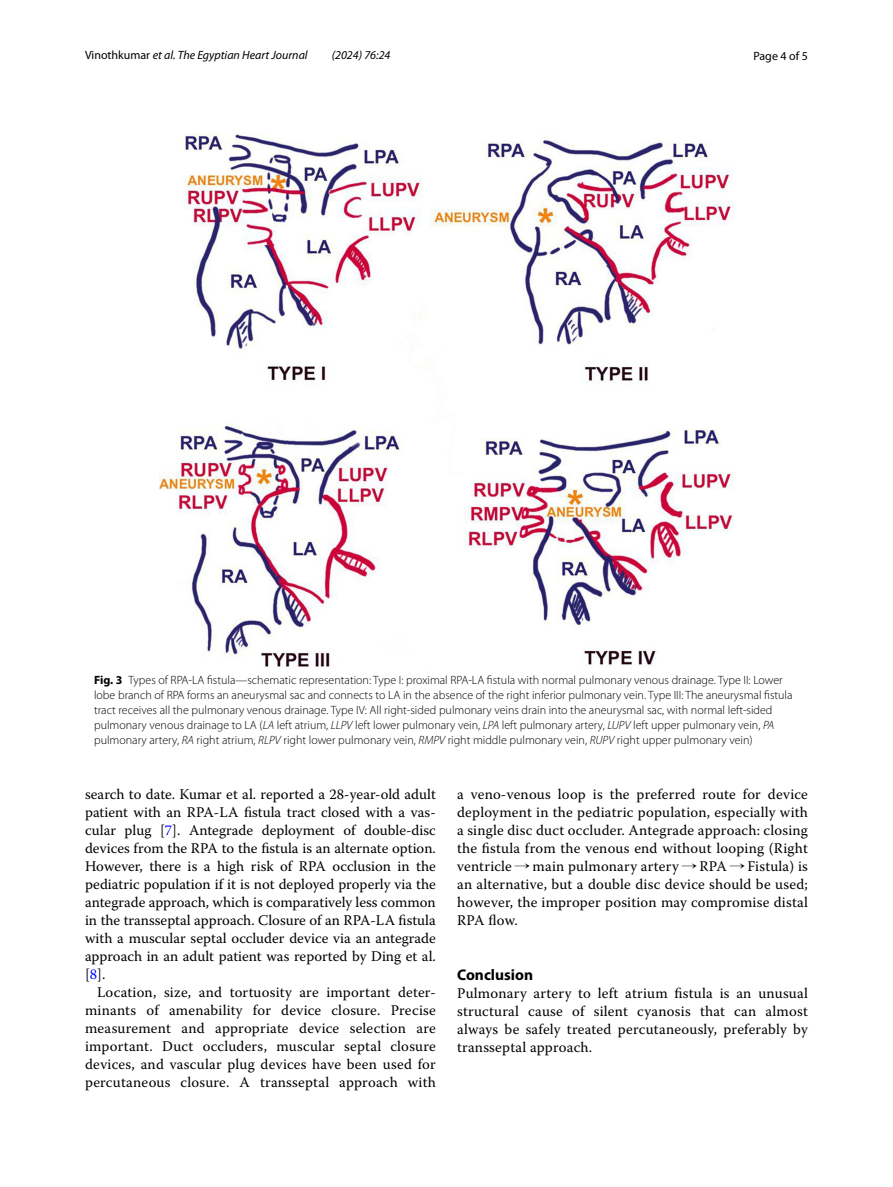
<style>
.page{position:relative;width:893px;height:1187px;background:#fff}
.page>*{position:absolute;margin:0;border:0;box-sizing:border-box;transform-origin:0 0}
.t1{font:700 15.45px "Myriad Pro";color:#000}
.t2{font:14.7px/18px "Warnock Pro";letter-spacing:.015em;color:#000;text-align:justify}
.t3{font:300 12px/15px "Myriad Pro";color:#000}
.t4{font:italic 12px "Myriad Pro";color:#000}
.t5{font:12px "Myriad Pro";color:#000}
.s1{font-style:normal}
.s2{font-weight:700}
.s3{font-style:italic}
.s4{color:#00f}
.s5{font-family:"Code 2000"}
</style>
<div class="page">
<img style="left:159px;top:133px;width:574px;height:535px">
<p class="t4" style="left:85px;top:48px;width:224px"><span class="s1">Vinothkumar</span> et al. The Egyptian Heart Journal</p>
<p class="t4" style="left:332px;top:48px;width:60px">(2024) 76:24</p>
<p class="t5" style="left:753px;top:48px;width:56px">Page 4 of 5</p>
<p class="t3" style="left:94px;top:672px;width:700px"><span class="s2">Fig. 3</span> Types of RPA-LA fistula—schematic representation: Type I: proximal RPA-LA fistula with normal pulmonary venous drainage. Type II: Lower lobe branch of RPA forms an aneurysmal sac and connects to LA in the absence of the right inferior pulmonary vein. Type III: The aneurysmal fistula tract receives all the pulmonary venous drainage. Type IV: All right-sided pulmonary veins drain into the aneurysmal sac, with normal left-sided pulmonary venous drainage to LA (<span class="s3">LA</span> left atrium, <span class="s3">LLPV</span> left lower pulmonary vein, <span class="s3">LPA</span> left pulmonary artery, <span class="s3">LUPV</span> left upper pulmonary vein, <span class="s3">PA </span>pulmonary artery, <span class="s3">RA</span> right atrium, <span class="s3">RLPV</span> right lower pulmonary vein, <span class="s3">RMPV</span> right middle pulmonary vein, <span class="s3">RUPV</span> right upper pulmonary vein)</p>
<p class="t2" style="left:85px;top:785px;width:352px">search to date. Kumar et al. reported a 28-year-old adult patient with an RPA-LA fistula tract closed with a vas&shy;cular plug [<span class="s4">7</span>]. Antegrade deployment of double-disc devices from the RPA to the fistula is an alternate option.<br>However, there is a high risk of RPA occlusion in the pediatric population if it is not deployed properly via the antegrade approach, which is comparatively less common in the transseptal approach. Closure of an RPA-LA fistula with a muscular septal occluder device via an antegrade approach in an adult patient was reported by Ding et al. [<span class="s4">8</span>].</p>
<p class="t2" style="left:85px;top:983px;width:352px;text-indent:12px">Location, size, and tortuosity are important deter&shy;minants of amenability for device closure. Precise measurement and appropriate device selection are important. Duct occluders, muscular septal closure devices, and vascular plug devices have been used for percutaneous closure. A transseptal approach with</p>
<p class="t2" style="left:457px;top:785px;width:352px">a veno-venous loop is the preferred route for device deployment in the pediatric population, especially with a single disc duct occluder. Antegrade approach: closing the fistula from the venous end without looping (Right ventricle<span class="s5">→</span>main pulmonary artery<span class="s5">→</span>RPA<span class="s5">→</span>Fistula) is an alternative, but a double disc device should be used; however, the improper position may compromise distal RPA flow.</p>
<p class="t1" style="left:457px;top:964px;width:77px">Conclusion</p>
<p class="t2" style="left:457px;top:983px;width:352px">Pulmonary artery to left atrium fistula is an unusual structural cause of silent cyanosis that can almost always be safely treated percutaneously, preferably by transseptal approach.</p>
</div>
